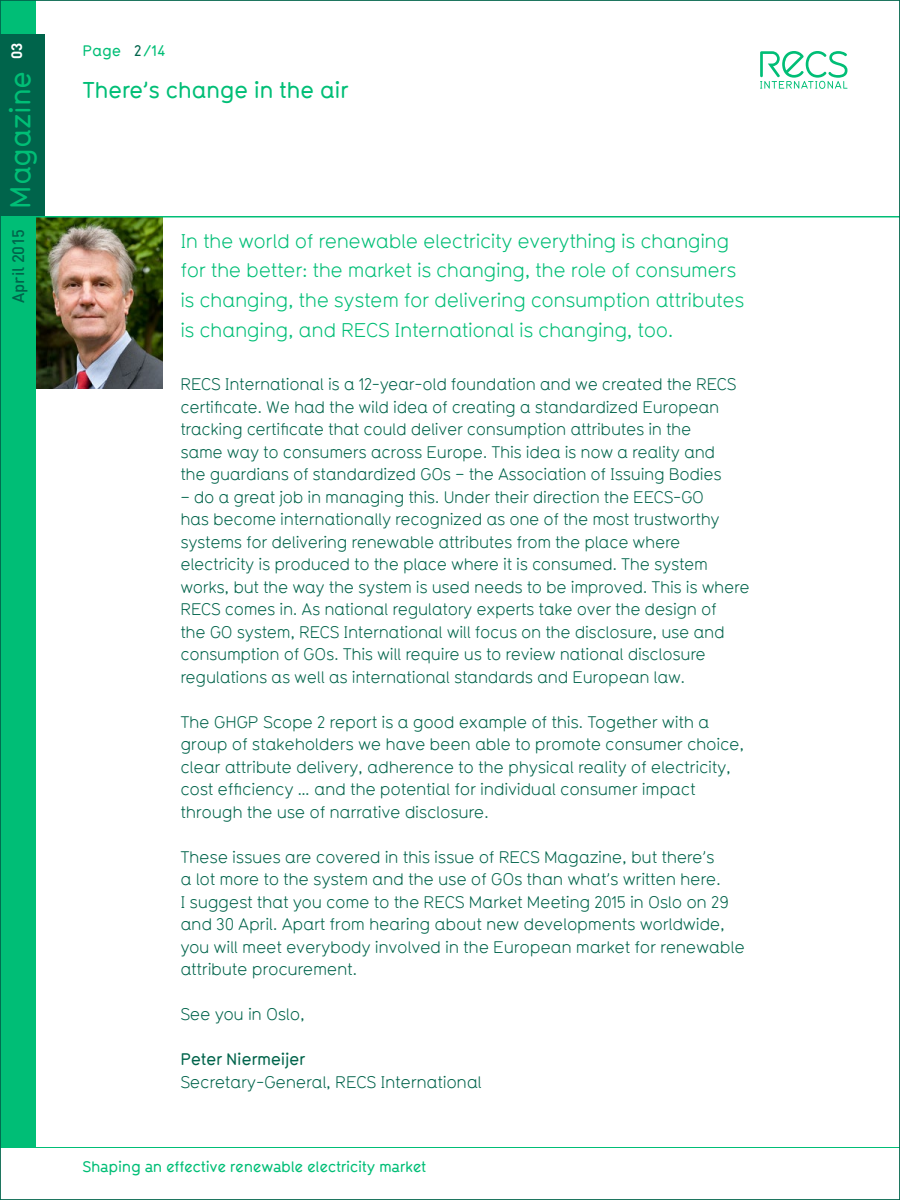
<style>
.page{position:relative;width:900px;height:1200px;background:#fff}
.page>*{position:absolute;margin:0;border:0;box-sizing:border-box;transform-origin:0 0}
.t1{font:500 22.5px "Typ 1451";letter-spacing:-.02em;color:#00be76}
.t2{font:19.5px/30px "Typ 1451";letter-spacing:-.02em;color:#00be76}
.t3{font:16.5px/22.5px "Typ 1451";letter-spacing:-.02em;color:#00644b}
.t4{font:500 16.5px "DIN";letter-spacing:-.005em;color:#00644b}
.t5{font:500 16.5px "Typ 1451";letter-spacing:-.02em;color:#00644b}
.t6{font:500 15px "Typ 1451 Alternate";letter-spacing:-.02em;color:#00be76}
.t7{font:500 15px "Typ 1451";color:#00be76}
.s1{font-family:"Typ 1451";font-size:28.5px;color:#00be76}
.s2{font-weight:700;font-size:15px;color:#fff}
.s3{color:#00644b}
</style>
<div class="page">
<hr style="left:0;top:1147px;width:900px;height:1px;background:#00be76">
<svg style="left:760px;top:51px;width:87px;height:38px"></svg>
<div style="left:0;top:0;width:36px;height:1148px;background:#00be76"></div>
<div style="left:0;top:34px;width:45px;height:182px;background:#00644b"></div>
<img style="left:36px;top:218px;width:126px;height:170px">
<hr style="left:0;top:216px;width:900px;height:2px;background:#00be76">
<p class="t4" style="left:8px;top:303px;width:262px;rotate:-90deg">April 2015 <span class="s1">Magazine</span> <span class="s2">03</span></p>
<p class="t7" style="left:82px;top:40px;width:84px">Page <span class="s3">2</span>/14</p>
<h1 class="t1" style="left:82px;top:74px;width:267px">There’s change in the air</h1>
<p class="t2" style="left:180px;top:225px;width:566px">In the world of renewable electricity everything is changing for the better: the market is changing, the role of consumers is changing, the system for delivering consumption attributes is changing, and RECS International is changing, too.</p>
<p class="t3" style="left:180px;top:372px;width:558px">RECS International is a 12-year-old foundation and we created the RECS certificate. We had the wild idea of creating a standardized European tracking certificate that could deliver consumption attributes in the same way to consumers across Europe. This idea is now a reality and the guardians of standardized GOs – the Association of Issuing Bodies</p>
<p class="t3" style="left:180px;top:485px;width:571px">– do a great job in managing this. Under their direction the EECS-GO<br>has become internationally recognized as one of the most trustworthy systems for delivering renewable attributes from the place where electricity is produced to the place where it is consumed. The system works, but the way the system is used needs to be improved. This is where RECS comes in. As national regulatory experts take over the design of<br>the GO system, RECS International will focus on the disclosure, use and consumption of GOs. This will require us to review national disclosure regulations as well as international standards and European law.</p>
<p class="t3" style="left:180px;top:710px;width:565px">The GHGP Scope 2 report is a good example of this. Together with a group of stakeholders we have been able to promote consumer choice, clear attribute delivery, adherence to the physical reality of electricity, cost efficiency … and the potential for individual consumer impact through the use of narrative disclosure.</p>
<p class="t3" style="left:180px;top:845px;width:566px">These issues are covered in this issue of RECS Magazine, but there’s<br>a lot more to the system and the use of GOs than what’s written here.<br>I suggest that you come to the RECS Market Meeting 2015 in Oslo on 29 and 30 April. Apart from hearing about new developments worldwide, you will meet everybody involved in the European market for renewable attribute procurement.</p>
<p class="t3" style="left:180px;top:1002px;width:126px">See you in Oslo,</p>
<p class="t5" style="left:180px;top:1048px;width:126px">Peter Niermeijer</p>
<p class="t3" style="left:180px;top:1070px;width:303px">Secretary-General, RECS International</p>
<p class="t6" style="left:82px;top:1156px;width:345px">Shaping an effective renewable electricity market</p>
</div>
